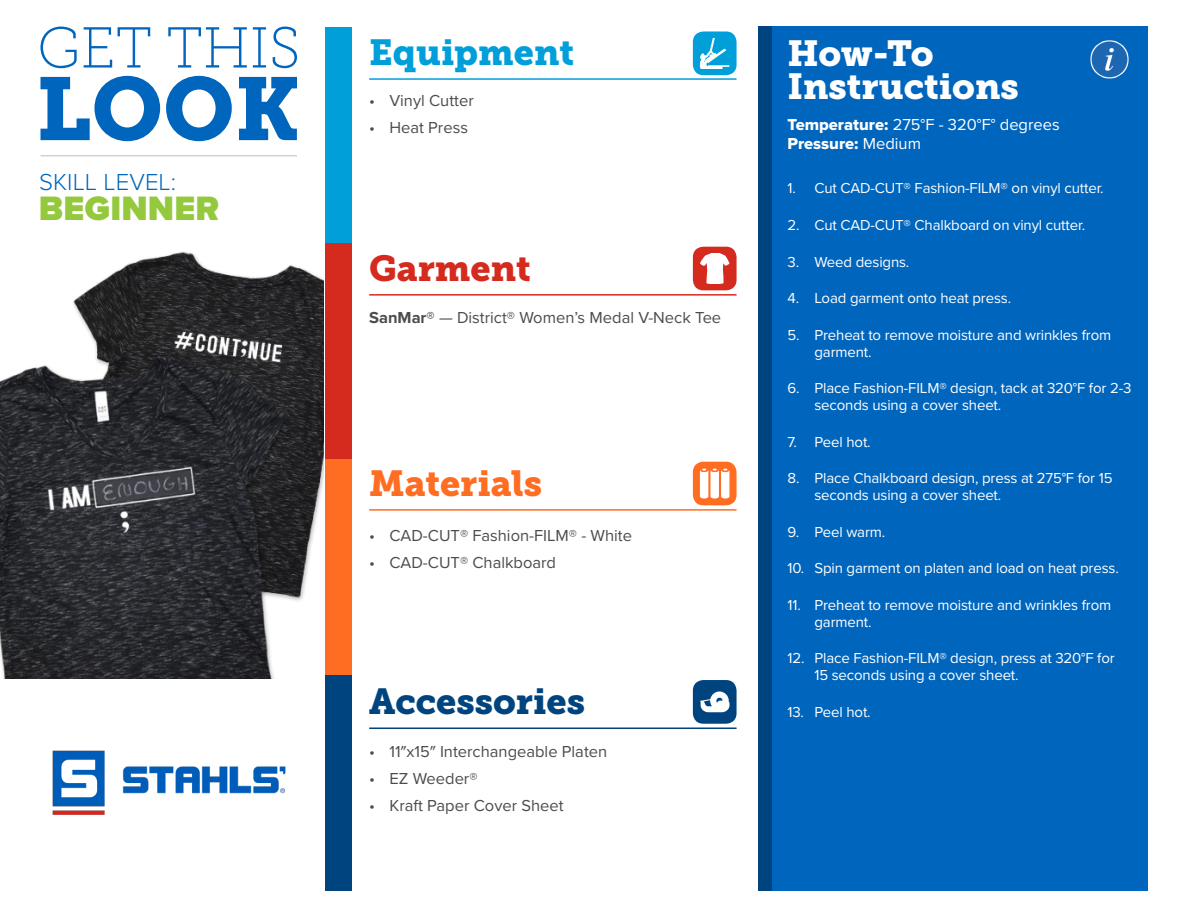
<style>
.page{position:relative;width:1188px;height:918px;background:#fff}
.page>*{position:absolute;margin:0;border:0;box-sizing:border-box;transform-origin:0 0}
.Headings__White{font:36px/33px "Museo Slab 900";color:#fff}
.Headers{font:36px "Museo Slab 900";color:#00447f}
.Headers-2{font:36px "Museo Slab 900";color:#009fda}
.Headers-3{font:36px "Museo Slab 900";color:#ff6d22}
.Headers-4{font:36px "Museo Slab 900";color:#d52b1e}
.t1{font:900 35.1px "Proxima Nova";letter-spacing:.005em;color:#94c93d}
.Skill_Level_-_Interm{font:300 24px "Proxima Nova";letter-spacing:.005em;color:#0065bd}
.Body_Copy{font:16.5px "Proxima Nova";color:#4b4c4d}
.t2{font:16.5px "Proxima Nova";color:#fff}
.t3{font:16.5px "Proxima Nova Extrabld";color:#fff}
.t4{font:15px/16.5px "Proxima Nova";letter-spacing:-.01em;color:#fff}
.s1{font-weight:700}
.s2{font-family:"Proxima Nova Extrabld"}
.s3{font-family:"Proxima Nova"}
</style>
<div class="page">
<div style="left:758px;top:27px;width:14px;height:864px;background:#00447f"></div>
<div style="left:772px;top:27px;width:376px;height:864px;background:#0065bd"></div>
<div style="left:325px;top:243px;width:27px;height:216px;background:#d52b1e"></div>
<div style="left:325px;top:459px;width:27px;height:216px;background:#ff6d22"></div>
<div style="left:325px;top:675px;width:27px;height:216px;background:#00447f"></div>
<div style="left:325px;top:27px;width:27px;height:216px;background:#009fda"></div>
<img style="left:0;top:251px;width:324px;height:427px">
<svg style="left:40px;top:76px;width:257px;height:65px"></svg>
<svg style="left:40px;top:27px;width:257px;height:41px"></svg>
<hr style="left:40px;top:156px;width:257px;height:1px;background:#bcbdc0">
<hr style="left:369px;top:78px;width:368px;height:2px;background:#009fda">
<div style="left:693px;top:32px;width:44px;height:43px;background:#009fda;border-radius:11px"></div>
<svg style="left:700px;top:38px;width:29px;height:30px"></svg>
<hr style="left:369px;top:294px;width:368px;height:2px;background:#d52b1e">
<div style="left:693px;top:247px;width:44px;height:43px;background:#d52b1e;border-radius:11px"></div>
<svg style="left:700px;top:254px;width:29px;height:30px"></svg>
<hr style="left:369px;top:509px;width:368px;height:2px;background:#ff6d22">
<div style="left:693px;top:462px;width:44px;height:43px;background:#ff6d22;border-radius:11px"></div>
<svg style="left:700px;top:469px;width:29px;height:30px"></svg>
<hr style="left:369px;top:728px;width:368px;height:1px;background:#00447f">
<div style="left:693px;top:680px;width:44px;height:44px;background:#00447f;border-radius:11px"></div>
<svg style="left:700px;top:692px;width:29px;height:20px"></svg>
<img style="left:1090px;top:40px;width:39px;height:39px">
<img style="left:52px;top:750px;width:234px;height:65px">
<p class="Skill_Level_-_Interm" style="left:39px;top:164px;width:139px">SKILL LEVEL:</p>
<p class="t1" style="left:39px;top:182px;width:182px">BEGINNER</p>
<p class="Headers-2" style="left:369px;top:31px;width:206px">Equipment</p>
<p class="Body_Copy" style="left:369px;top:88px;width:106px">• Vinyl Cutter</p>
<p class="Body_Copy" style="left:369px;top:115px;width:100px">• Heat Press</p>
<p class="Headers-4" style="left:369px;top:247px;width:163px">Garment</p>
<p class="Body_Copy" style="left:369px;top:305px;width:354px"><span class="s1">SanMar®</span> — District® Women’s Medal V-Neck Tee</p>
<p class="Headers-3" style="left:369px;top:462px;width:174px">Materials</p>
<p class="Body_Copy" style="left:369px;top:523px;width:264px">• CAD-CUT® Fashion-FILM® - White</p>
<p class="Body_Copy" style="left:369px;top:550px;width:188px">• CAD-CUT® Chalkboard</p>
<p class="Headers" style="left:369px;top:680px;width:217px">Accessories</p>
<p class="Body_Copy" style="left:369px;top:739px;width:240px">• 11″x15″ Interchangeable Platen</p>
<p class="Body_Copy" style="left:369px;top:766px;width:110px">• EZ Weeder®</p>
<p class="Body_Copy" style="left:369px;top:793px;width:196px">• Kraft Paper Cover Sheet</p>
<p class="Headings__White" style="left:787px;top:37px;width:233px">How-To<br>Instructions</p>
<p class="t2" style="left:787px;top:112px;width:274px"><span class="s2">Temperature:</span> 275°F - 320°F° degrees</p>
<p class="t3" style="left:787px;top:132px;width:135px">Pressure: <span class="s3">Medium</span></p>
<p class="t4" style="left:787px;top:179px;width:318px">1. Cut CAD-CUT® Fashion-FILM® on vinyl cutter.</p>
<p class="t4" style="left:787px;top:216px;width:299px">2. Cut CAD-CUT® Chalkboard on vinyl cutter.</p>
<p class="t4" style="left:787px;top:253px;width:123px">3. Weed designs.</p>
<p class="t4" style="left:787px;top:290px;width:225px">4. Load garment onto heat press.</p>
<p class="t4" style="left:814px;top:326px;width:298px;text-indent:-27px">5. Preheat to remove moisture and wrinkles from garment.</p>
<p class="t4" style="left:814px;top:380px;width:318px;text-indent:-27px">6. Place Fashion-FILM® design, tack at 320°F for 2-3 seconds using a cover sheet.</p>
<p class="t4" style="left:787px;top:433px;width:85px">7. Peel hot.</p>
<p class="t4" style="left:814px;top:470px;width:300px;text-indent:-27px">8. Place Chalkboard design, press at 275°F for 15 seconds using a cover sheet.</p>
<p class="t4" style="left:787px;top:523px;width:99px">9. Peel warm.</p>
<p class="t4" style="left:787px;top:560px;width:333px">10. Spin garment on platen and load on heat press.</p>
<p class="t4" style="left:814px;top:596px;width:298px;text-indent:-27px">11. Preheat to remove moisture and wrinkles from garment.</p>
<p class="t4" style="left:814px;top:650px;width:302px;text-indent:-27px">12. Place Fashion-FILM® design, press at 320°F for<br>15 seconds using a cover sheet.</p>
<p class="t4" style="left:787px;top:703px;width:85px">13. Peel hot.</p>
</div>
